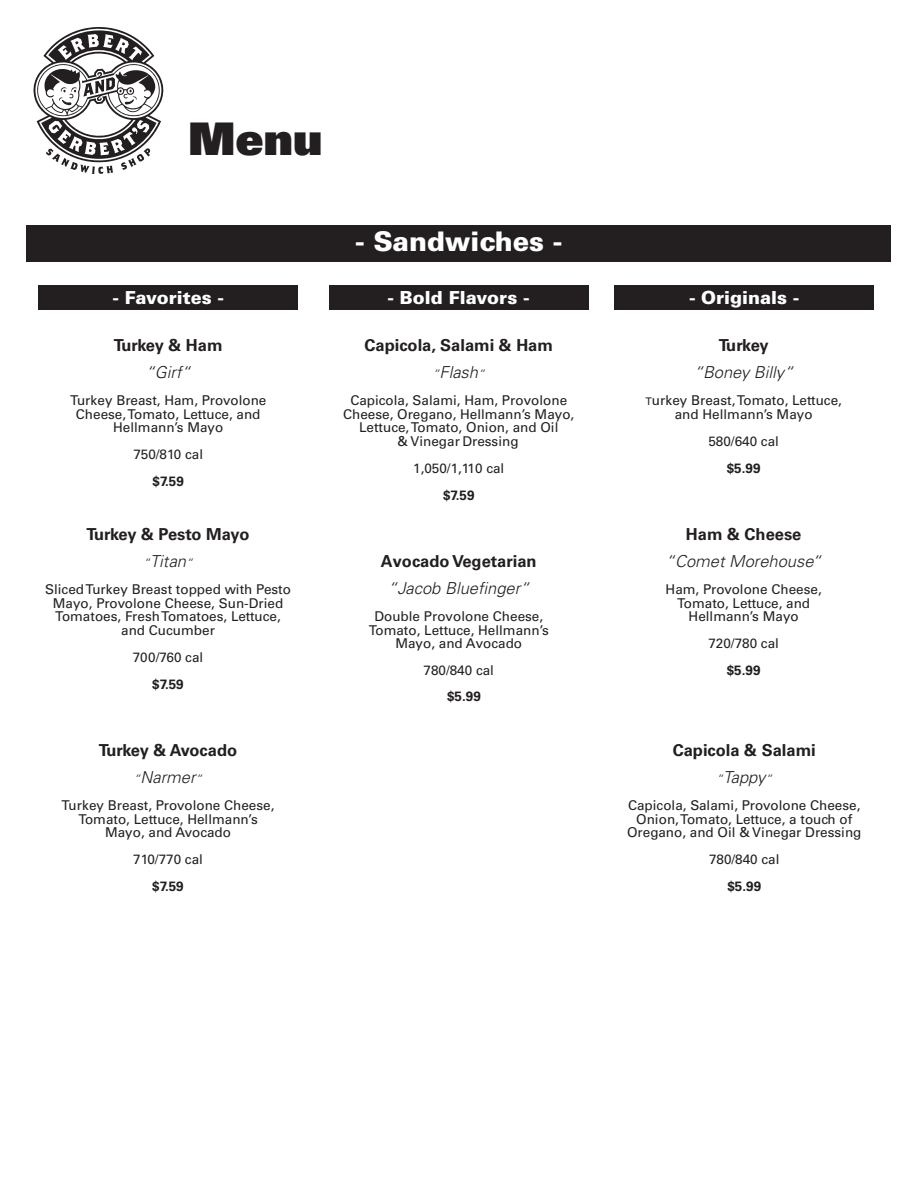
<style>
.page{position:relative;width:918px;height:1188px;background:#fff}
.page>*{position:absolute;margin:0;border:0;box-sizing:border-box;transform-origin:0 0}
.t1{font:45px "Univers LT Std X Black";color:#231f20}
.t2{font:900 27px "Univers LT Std";color:#fff}
.t3{font:900 18px "Univers LT Std";color:#fff}
.t4{font:700 16.5px/27px "Univers LT Std";color:#231f20;text-align:center}
.t5{font:italic 300 16.5px "Univers LT Std";color:#231f20}
.t6{font:700 16.5px "Univers LT Std";letter-spacing:-.02em;color:#231f20}
.t7{font:13.5px/13.5px "Univers LT Std";color:#231f20;text-align:center}
.t8{font:700 13.5px "Univers LT Std";color:#231f20}
.s1{font-size:12px}
.s2{font-weight:300;font-style:italic;font-size:12px}
.s3{font-weight:300;font-style:italic}
.s4{font-weight:700}
.s5{font-size:10.5px}
</style>
<div class="page">
<div style="left:27px;top:225px;width:864px;height:37px;background:#231f20"></div>
<div style="left:615px;top:285px;width:259px;height:25px;background:#231f20"></div>
<div style="left:329px;top:285px;width:259px;height:25px;background:#231f20"></div>
<div style="left:39px;top:285px;width:259px;height:25px;background:#231f20"></div>
<svg style="left:33px;top:27px;width:131px;height:147px"></svg>
<p class="t1" style="left:188px;top:109px;width:136px">Menu</p>
<p class="t2" style="left:356px;top:225px;width:208px">- Sandwiches -</p>
<p class="t3" style="left:113px;top:286px;width:112px">- Favorites -</p>
<p class="t3" style="left:388px;top:286px;width:143px">- Bold Flavors -</p>
<p class="t3" style="left:689px;top:286px;width:111px">- Originals -</p>
<p class="t6" style="left:114px;top:336px;width:110px">Turkey &amp; Ham</p>
<p class="t5" style="left:146px;top:362px;width:46px">“Girf“</p>
<p class="t7" style="left:70px;top:394px;width:198px">Turkey Breast, Ham, Provolone</p>
<p class="t7" style="left:76px;top:407px;width:186px">Cheese, Tomato, Lettuce, and</p>
<p class="t7" style="left:113px;top:421px;width:112px">Hellmann’s Mayo</p>
<p class="t7" style="left:133px;top:448px;width:71px">750/810 cal</p>
<p class="t8" style="left:153px;top:473px;width:33px">$7.59</p>
<p class="t6" style="left:87px;top:525px;width:165px">Turkey &amp; Pesto Mayo</p>
<p class="t5" style="left:143px;top:551px;width:51px"><span class="s1">“</span>Titan<span class="s1">“</span></p>
<p class="t7" style="left:45px;top:583px;width:247px">Sliced Turkey Breast topped with Pesto</p>
<p class="t7" style="left:53px;top:596px;width:232px">Mayo, Provolone Cheese, Sun-Dried</p>
<p class="t7" style="left:55px;top:610px;width:227px">Tomatoes, Fresh Tomatoes, Lettuce,</p>
<p class="t7" style="left:121px;top:623px;width:95px">and Cucumber</p>
<p class="t7" style="left:133px;top:650px;width:72px">700/760 cal</p>
<p class="t8" style="left:152px;top:676px;width:33px">$7.59</p>
<p class="t6" style="left:99px;top:741px;width:140px">Turkey &amp; Avocado</p>
<p class="t5" style="left:134px;top:767px;width:70px"><span class="s1">“</span>Narmer<span class="s1">“</span></p>
<p class="t7" style="left:62px;top:799px;width:214px">Turkey Breast, Provolone Cheese,</p>
<p class="t7" style="left:78px;top:812px;width:181px">Tomato, Lettuce, Hellmann’s</p>
<p class="t7" style="left:105px;top:826px;width:128px">Mayo, and Avocado</p>
<p class="t7" style="left:133px;top:853px;width:71px">710/770 cal</p>
<p class="t8" style="left:152px;top:878px;width:33px">$7.59</p>
<p class="t4" style="left:365px;top:332px;width:190px">Capicola, Salami &amp; Ham <span class="s2">“</span><span class="s3">Flash</span><span class="s2">“</span></p>
<p class="t7" style="left:343px;top:394px;width:233px">Capicola, Salami, Ham, Provolone<br>Cheese, Oregano, Hellmann’s Mayo,<br>Lettuce, Tomato, Onion, and Oil<br>&amp; Vinegar Dressing</p>
<p class="t7" style="left:413px;top:454px;width:93px;line-height:27px">1,050/1,110 cal <span class="s4">$7.59</span></p>
<p class="t4" style="left:381px;top:548px;width:157px">Avocado Vegetarian <span class="s3">“Jacob Bluefinger“</span></p>
<p class="t7" style="left:369px;top:610px;width:182px">Double Provolone Cheese,<br>Tomato, Lettuce, Hellmann’s<br>Mayo, and Avocado</p>
<p class="t7" style="left:424px;top:664px;width:72px">780/840 cal</p>
<p class="t8" style="left:447px;top:689px;width:35px">$5.99</p>
<p class="t4" style="left:719px;top:332px;width:52px">Turkey</p>
<p class="t5" style="left:694px;top:362px;width:101px">“Boney Billy“</p>
<p class="t7" style="left:645px;top:394px;width:198px"><span class="s5">T</span>urkey Breast, Tomato, Lettuce,</p>
<p class="t7" style="left:675px;top:407px;width:139px">and Hellmann’s Mayo</p>
<p class="t7" style="left:708px;top:434px;width:72px">580/640 cal</p>
<p class="t8" style="left:727px;top:460px;width:35px">$5.99</p>
<p class="t4" style="left:686px;top:521px;width:117px">Ham &amp; Cheese</p>
<p class="t5" style="left:666px;top:551px;width:157px">“Comet Morehouse“</p>
<p class="t7" style="left:666px;top:583px;width:158px">Ham, Provolone Cheese,</p>
<p class="t7" style="left:677px;top:596px;width:134px">Tomato, Lettuce, and</p>
<p class="t7" style="left:689px;top:610px;width:112px">Hellmann’s Mayo</p>
<p class="t7" style="left:708px;top:637px;width:72px">720/780 cal</p>
<p class="t8" style="left:727px;top:662px;width:35px">$5.99</p>
<p class="t4" style="left:673px;top:737px;width:145px">Capicola &amp; Salami</p>
<p class="t5" style="left:717px;top:767px;width:57px"><span class="s1">“</span>Tappy<span class="s1">“</span></p>
<p class="t7" style="left:627px;top:799px;width:236px">Capicola, Salami, Provolone Cheese,<br>Onion, Tomato, Lettuce, a touch of<br>Oregano, and Oil &amp; Vinegar Dressing</p>
<p class="t7" style="left:709px;top:853px;width:72px">780/840 cal</p>
<p class="t8" style="left:727px;top:878px;width:35px">$5.99</p>
</div>
